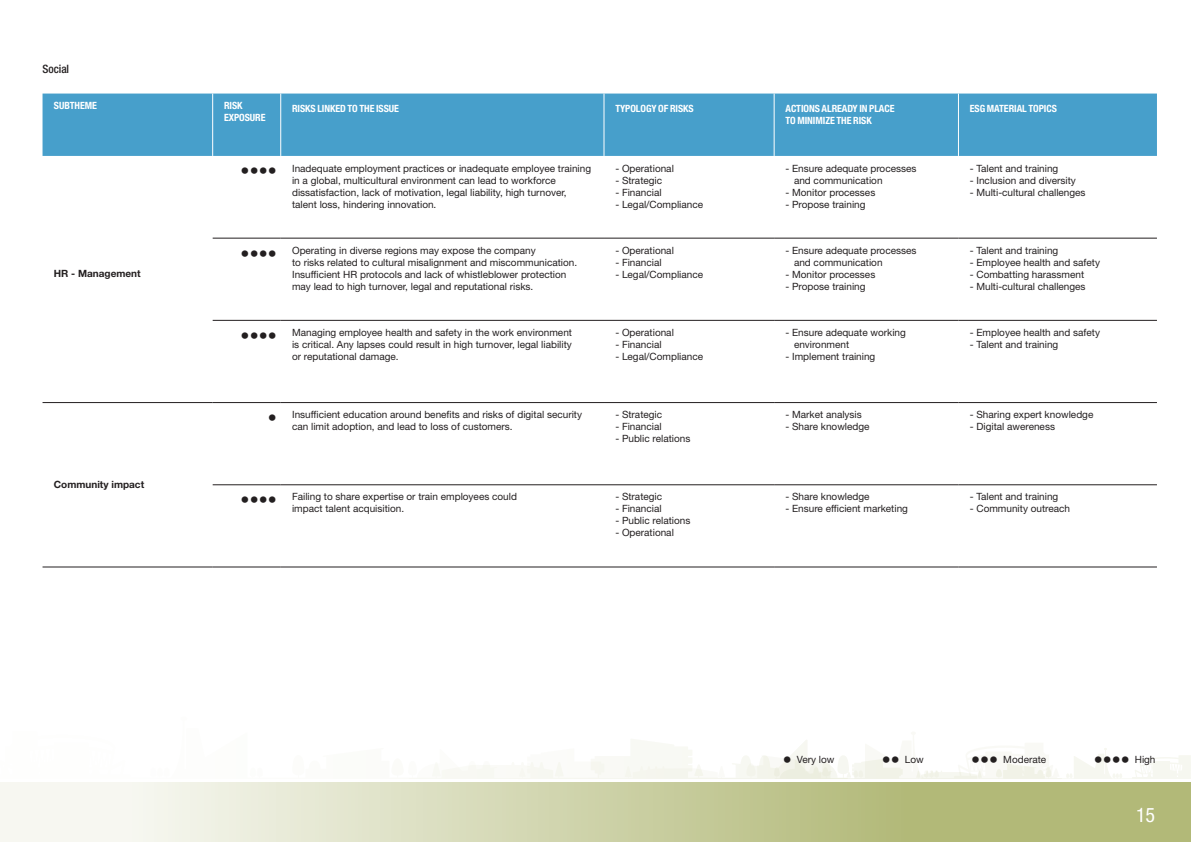
<style>
.page{position:relative;width:1191px;height:842px;background:#fff}
.page>*{position:absolute;margin:0;border:0;box-sizing:border-box;transform-origin:0 0}
.t1{font:condensed 20px "Helvetica Neue LT Std";color:#fff}
.t2{font:700 18px "Helvetica Neue LT Std";color:#231f20}
.Texte_courant{font:500 condensed 11.6px "Helvetica Neue LT Std";letter-spacing:-.005em;color:#231f20}
.t3{font:10px/12px "Helvetica Neue LT Std";color:#231f20}
.Tableau_titre{font:700 condensed 10px "Helvetica Neue LT Std";letter-spacing:-.005em;color:#fff}
.t4{font:700 10px "Helvetica Neue LT Std";color:#231f20}
.s1{font-weight:700;font-size:18px}
</style>
<div class="page">
<div style="left:0;top:782px;width:1191px;height:60px;background:#b2b978"></div>
<svg style="left:907px;top:748px;width:284px;height:31px"></svg>
<svg style="left:0;top:739px;width:907px;height:103px"></svg>
<div style="left:43px;top:94px;width:1114px;height:62px;background:#479fcb"></div>
<hr style="left:213px;top:238px;width:68px;height:1px;background:#231f20">
<hr style="left:281px;top:238px;width:323px;height:1px;background:#231f20">
<hr style="left:604px;top:238px;width:170px;height:1px;background:#231f20">
<hr style="left:774px;top:238px;width:184px;height:1px;background:#231f20">
<hr style="left:958px;top:238px;width:199px;height:1px;background:#231f20">
<hr style="left:213px;top:320px;width:68px;height:1px;background:#231f20">
<hr style="left:281px;top:320px;width:323px;height:1px;background:#231f20">
<hr style="left:604px;top:320px;width:170px;height:1px;background:#231f20">
<hr style="left:774px;top:320px;width:184px;height:1px;background:#231f20">
<hr style="left:958px;top:320px;width:199px;height:1px;background:#231f20">
<hr style="left:213px;top:485px;width:68px;height:1px;background:#231f20">
<hr style="left:281px;top:485px;width:323px;height:1px;background:#231f20">
<hr style="left:604px;top:485px;width:170px;height:1px;background:#231f20">
<hr style="left:774px;top:485px;width:184px;height:1px;background:#231f20">
<hr style="left:958px;top:485px;width:199px;height:1px;background:#231f20">
<hr style="left:212px;top:94px;width:1px;height:62px;background:#fff">
<hr style="left:280px;top:94px;width:1px;height:62px;background:#fff">
<hr style="left:43px;top:402px;width:170px;height:1px;background:#231f20">
<hr style="left:213px;top:402px;width:68px;height:1px;background:#231f20">
<hr style="left:281px;top:402px;width:323px;height:1px;background:#231f20">
<hr style="left:604px;top:402px;width:170px;height:1px;background:#231f20">
<hr style="left:774px;top:402px;width:184px;height:1px;background:#231f20">
<hr style="left:958px;top:402px;width:199px;height:1px;background:#231f20">
<hr style="left:43px;top:566px;width:170px;height:1px;background:#231f20">
<hr style="left:213px;top:566px;width:68px;height:1px;background:#231f20">
<hr style="left:281px;top:566px;width:323px;height:1px;background:#231f20">
<hr style="left:604px;top:566px;width:170px;height:1px;background:#231f20">
<hr style="left:774px;top:566px;width:184px;height:1px;background:#231f20">
<hr style="left:958px;top:566px;width:199px;height:1px;background:#231f20">
<hr style="left:603px;top:94px;width:1px;height:62px;background:#fff">
<hr style="left:773px;top:94px;width:1px;height:62px;background:#fff">
<hr style="left:958px;top:94px;width:1px;height:62px;background:#fff">
<p class="Texte_courant" style="left:43px;top:62px;width:28px">Social</p>
<p class="Tableau_titre" style="left:54px;top:100px;width:45px">SUBTHEME</p>
<p class="Tableau_titre" style="left:224px;top:100px;width:20px">RISK</p>
<p class="Tableau_titre" style="left:224px;top:112px;width:43px">EXPOSURE</p>
<p class="Tableau_titre" style="left:292px;top:103px;width:108px">RISKS LINKED TO THE ISSUE</p>
<p class="Tableau_titre" style="left:615px;top:103px;width:80px">TYPOLOGY OF RISKS</p>
<p class="Tableau_titre" style="left:785px;top:103px;width:111px">ACTIONS ALREADY IN PLACE</p>
<p class="Tableau_titre" style="left:785px;top:115px;width:88px">TO MINIMIZE THE RISK</p>
<p class="Tableau_titre" style="left:969px;top:103px;width:89px">ESG MATERIAL TOPICS</p>
<p class="t2" style="left:241px;top:160px;width:38px">••••</p>
<p class="t3" style="left:292px;top:162px;width:300px">Inadequate employment practices or inadequate employee training</p>
<p class="t3" style="left:292px;top:174px;width:265px">in a global, multicultural environment can lead to workforce</p>
<p class="t3" style="left:292px;top:186px;width:276px">dissatisfaction, lack of motivation, legal liability, high turnover,</p>
<p class="t3" style="left:292px;top:198px;width:146px">talent loss, hindering innovation.</p>
<p class="t3" style="left:615px;top:162px;width:60px">- Operational</p>
<p class="t3" style="left:615px;top:174px;width:48px">- Strategic</p>
<p class="t3" style="left:615px;top:186px;width:48px">- Financial</p>
<p class="t3" style="left:615px;top:198px;width:89px">- Legal/Compliance</p>
<p class="t3" style="left:794px;top:162px;width:124px;text-indent:-9px">- Ensure adequate processes and communication</p>
<p class="t3" style="left:785px;top:186px;width:91px">- Monitor processes</p>
<p class="t3" style="left:785px;top:198px;width:82px">- Propose training</p>
<p class="t3" style="left:969px;top:162px;width:90px">- Talent and training</p>
<p class="t3" style="left:969px;top:174px;width:108px">- Inclusion and diversity</p>
<p class="t3" style="left:969px;top:186px;width:117px">- Multi-cultural challenges</p>
<p class="t4" style="left:54px;top:267px;width:88px">HR - Management</p>
<p class="t2" style="left:241px;top:242px;width:38px">••••</p>
<p class="t3" style="left:292px;top:244px;width:245px">Operating in diverse regions may expose the company</p>
<p class="t3" style="left:292px;top:256px;width:287px">to risks related to cultural misalignment and miscommunication.</p>
<p class="t3" style="left:292px;top:268px;width:276px">Insufficient HR protocols and lack of whistleblower protection</p>
<p class="t3" style="left:292px;top:280px;width:243px">may lead to high turnover, legal and reputational risks.</p>
<p class="t3" style="left:615px;top:244px;width:60px">- Operational</p>
<p class="t3" style="left:615px;top:256px;width:48px">- Financial</p>
<p class="t3" style="left:615px;top:268px;width:89px">- Legal/Compliance</p>
<p class="t3" style="left:794px;top:244px;width:124px;text-indent:-9px">- Ensure adequate processes and communication</p>
<p class="t3" style="left:785px;top:268px;width:91px">- Monitor processes</p>
<p class="t3" style="left:785px;top:280px;width:82px">- Propose training</p>
<p class="t3" style="left:969px;top:244px;width:90px">- Talent and training</p>
<p class="t3" style="left:969px;top:256px;width:132px">- Employee health and safety</p>
<p class="t3" style="left:969px;top:268px;width:116px">- Combatting harassment</p>
<p class="t3" style="left:969px;top:280px;width:117px">- Multi-cultural challenges</p>
<p class="t2" style="left:241px;top:324px;width:38px">••••</p>
<p class="t3" style="left:292px;top:326px;width:281px">Managing employee health and safety in the work environment</p>
<p class="t3" style="left:292px;top:338px;width:281px">is critical. Any lapses could result in high turnover, legal liability</p>
<p class="t3" style="left:292px;top:350px;width:108px">or reputational damage.</p>
<p class="t3" style="left:615px;top:326px;width:60px">- Operational</p>
<p class="t3" style="left:615px;top:338px;width:48px">- Financial</p>
<p class="t3" style="left:615px;top:350px;width:89px">- Legal/Compliance</p>
<p class="t3" style="left:794px;top:326px;width:113px;text-indent:-9px">- Ensure adequate working environment</p>
<p class="t3" style="left:785px;top:350px;width:91px">- Implement training</p>
<p class="t3" style="left:969px;top:326px;width:132px">- Employee health and safety</p>
<p class="t3" style="left:969px;top:338px;width:90px">- Talent and training</p>
<p class="t2" style="left:268px;top:406px;width:11px">•</p>
<p class="t3" style="left:292px;top:408px;width:291px">Insufficient education around benefits and risks of digital security</p>
<p class="t3" style="left:292px;top:420px;width:222px">can limit adoption, and lead to loss of customers.</p>
<p class="t3" style="left:615px;top:408px;width:48px">- Strategic</p>
<p class="t3" style="left:615px;top:420px;width:48px">- Financial</p>
<p class="t3" style="left:615px;top:432px;width:77px">- Public relations</p>
<p class="t3" style="left:785px;top:408px;width:78px">- Market analysis</p>
<p class="t3" style="left:785px;top:420px;width:86px">- Share knowledge</p>
<p class="t3" style="left:969px;top:408px;width:125px">- Sharing expert knowledge</p>
<p class="t3" style="left:969px;top:420px;width:87px">- Digital awereness</p>
<p class="t4" style="left:54px;top:479px;width:92px">Community impact</p>
<p class="t2" style="left:241px;top:489px;width:38px">••••</p>
<p class="t3" style="left:292px;top:491px;width:226px">Failing to share expertise or train employees could</p>
<p class="t3" style="left:292px;top:503px;width:114px">impact talent acquisition.</p>
<p class="t3" style="left:615px;top:491px;width:48px">- Strategic</p>
<p class="t3" style="left:615px;top:503px;width:48px">- Financial</p>
<p class="t3" style="left:615px;top:515px;width:77px">- Public relations</p>
<p class="t3" style="left:615px;top:527px;width:60px">- Operational</p>
<p class="t3" style="left:785px;top:491px;width:86px">- Share knowledge</p>
<p class="t3" style="left:785px;top:503px;width:124px">- Ensure efficient marketing</p>
<p class="t3" style="left:969px;top:491px;width:90px">- Talent and training</p>
<p class="t3" style="left:969px;top:503px;width:102px">- Community outreach</p>
<p class="t3" style="left:783px;top:754px;width:53px"><span class="s1">•</span> Very low</p>
<p class="t3" style="left:882px;top:754px;width:43px"><span class="s1">••</span> Low</p>
<p class="t3" style="left:971px;top:754px;width:77px"><span class="s1">•••</span> Moderate</p>
<p class="t2" style="left:1093px;top:749px;width:63px">•••• <sup>High</sup></p>
<h1 class="t1" style="left:1136px;top:803px;width:21px">15</h1>
</div>
